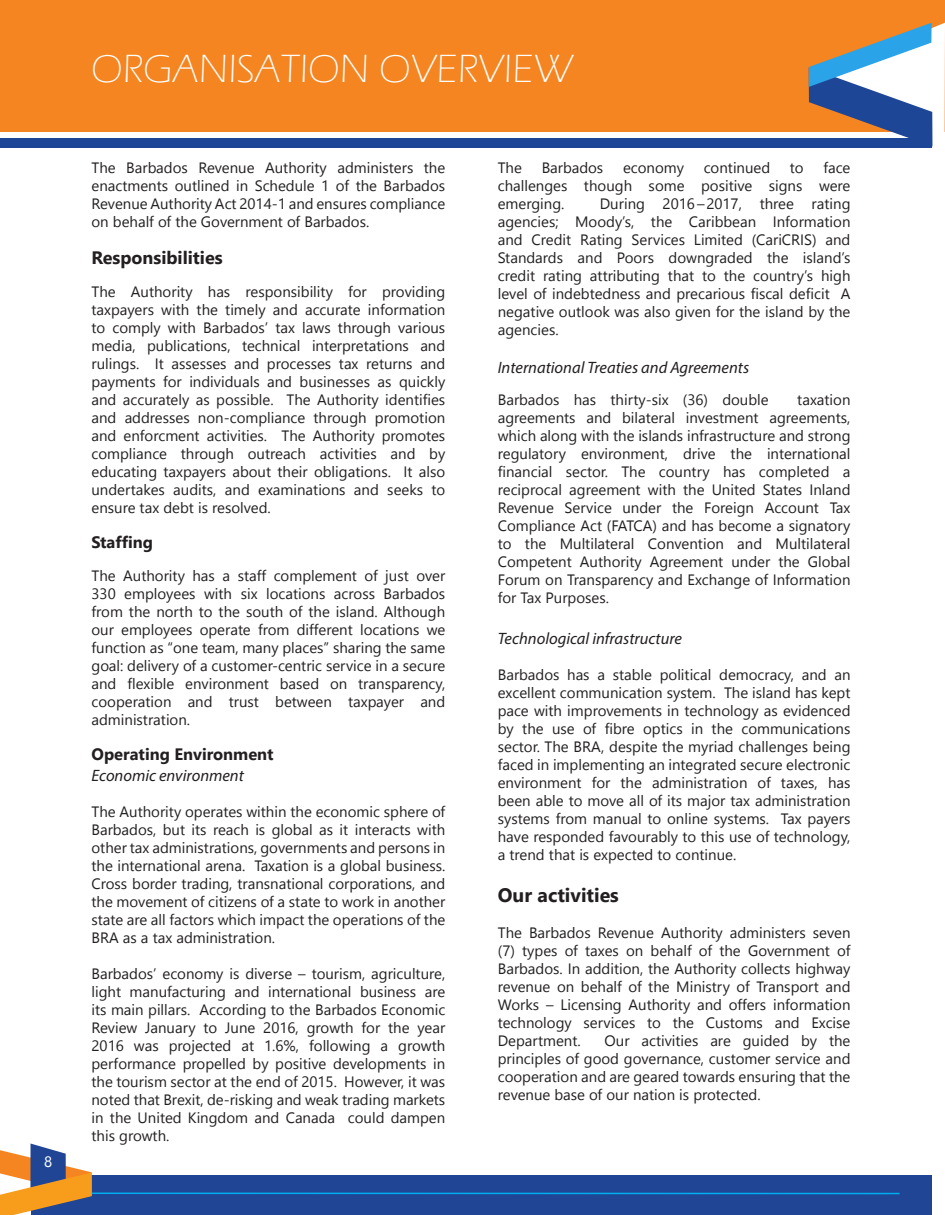
<style>
.page{position:relative;width:945px;height:1215px;background:#fff}
.page>*{position:absolute;margin:0;border:0;box-sizing:border-box;transform-origin:0 0}
.t1{font:300 40.5px "Eras ITC";color:#fff}
.t2{font:700 19.5px "Nirmala UI";color:#231f20}
.t3{font:700 18px "Nirmala UI";color:#231f20}
.t4{font:italic 16.5px "Myriad Pro";color:#231f20}
.t5{font:700 16.5px "Nirmala UI";color:#231f20}
.t6{font:15px/18px "Nirmala UI";color:#231f20;text-align:justify}
.t7{font:15px "Nirmala UI";color:#fff}
</style>
<div class="page">
<div style="left:31px;top:1176px;width:901px;height:39px;background:#1f4594"></div>
<hr style="left:81px;top:1193px;width:819px;height:1px;background:#00aeef">
<svg style="left:0;top:1144px;width:92px;height:71px"></svg>
<div style="left:0;top:0;width:945px;height:132px;background:#f58520"></div>
<div style="left:0;top:138px;width:931px;height:10px;background:#1e4697"></div>
<svg style="left:809px;top:23px;width:136px;height:125px"></svg>
<p class="t7" style="left:44px;top:1150px;width:10px">8</p>
<p class="t1" style="left:91px;top:46px;width:484px">ORGANISATION OVERVIEW</p>
<p class="t6" style="left:92px;top:158px;width:355px">The Barbados Revenue Authority administers the enactments outlined in Schedule 1 of the Barbados Revenue Authority Act 2014-1 and ensures compliance on behalf of the Government of Barbados.</p>
<p class="t3" style="left:92px;top:242px;width:133px">Responsibilities</p>
<p class="t6" style="left:92px;top:282px;width:355px">The Authority has responsibility for providing taxpayers with the timely and accurate information to comply with Barbados’ tax laws through various media, publications, technical interpretations and rulings. It assesses and processes tax returns and payments for individuals and businesses as quickly and accurately as possible. The Authority identifies and addresses non-compliance through promotion and enforcment activities. The Authority promotes compliance through outreach activities and by educating taxpayers about their obligations. It also undertakes audits, and examinations and seeks to ensure tax debt is resolved.</p>
<p class="t5" style="left:92px;top:528px;width:63px">Staffing</p>
<p class="t6" style="left:92px;top:566px;width:355px">The Authority has a staff complement of just over 330 employees with six locations across Barbados from the north to the south of the island. Although our employees operate from different locations we function as “one team, many places” sharing the same goal: delivery of a customer-centric service in a secure and flexible environment based on transparency, cooperation and trust between taxpayer and administration.</p>
<p class="t5" style="left:92px;top:740px;width:184px">Operating Environment</p>
<p class="t4" style="left:92px;top:766px;width:154px">Economic environment</p>
<p class="t6" style="left:92px;top:802px;width:355px">The Authority operates within the economic sphere of Barbados, but its reach is global as it interacts with other tax administrations, governments and persons in the international arena. Taxation is a global business.<br>Cross border trading, transnational corporations, and the movement of citizens of a state to work in another state are all factors which impact the operations of the BRA as a tax administration.</p>
<p class="t6" style="left:92px;top:964px;width:355px">Barbados’ economy is diverse – tourism, agriculture, light manufacturing and international business are its main pillars. According to the Barbados Economic Review January to June 2016, growth for the year 2016 was projected at 1.6%, following a growth performance propelled by positive developments in the tourism sector at the end of 2015. However, it was noted that Brexit, de-risking and weak trading markets in the United Kingdom and Canada could dampen this growth.</p>
<p class="t6" style="left:498px;top:158px;width:354px;text-indent:326px">face challenges though some positive signs were emerging.</p>
<p class="t6" style="left:498px;top:158px;width:26px">The</p>
<p class="t6" style="left:542px;top:158px;width:63px">Barbados</p>
<p class="t6" style="left:623px;top:158px;width:63px">economy</p>
<p class="t6" style="left:704px;top:158px;width:68px">continued</p>
<p class="t6" style="left:790px;top:158px;width:15px">to</p>
<p class="t6" style="left:498px;top:194px;width:354px;text-indent:102px">During 2016 –2017, three rating agencies; Moody’s, the Caribbean Information and Credit Rating Services Limited (CariCRIS) and Standards and Poors downgraded the island’s credit rating attributing that to the country’s high level of indebtedness and precarious fiscal deficit A negative outlook was also given for the island by the agencies.</p>
<p class="t4" style="left:498px;top:358px;width:253px">International Treaties and Agreements</p>
<p class="t6" style="left:498px;top:389px;width:272px">Barbados has thirty-six (36) double</p>
<p class="t6" style="left:498px;top:389px;width:354px;text-indent:299px">taxation agreements and bilateral investment agreements, which along with the islands infrastructure and strong regulatory environment, drive the international financial sector. The country has completed a reciprocal agreement with the United States Inland Revenue Service under the Foreign Account Tax Compliance Act (FATCA) and has become a signatory to the Multilateral Convention and Multilateral Competent Authority Agreement under the Global Forum on Transparency and Exchange of Information for Tax Purposes.</p>
<p class="t4" style="left:498px;top:628px;width:186px">Technological infrastructure</p>
<p class="t6" style="left:498px;top:665px;width:354px">Barbados has a stable political democracy, and an excellent communication system. The island has kept pace with improvements in technology as evidenced by the use of fibre optics in the communications sector. The BRA, despite the myriad challenges being faced in implementing an integrated secure electronic environment for the administration of taxes, has been able to move all of its major tax administration systems from manual to online systems. Tax payers have responded favourably to this use of technology, a trend that is expected to continue.</p>
<p class="t2" style="left:498px;top:878px;width:123px">Our activities</p>
<p class="t6" style="left:498px;top:922px;width:354px">The Barbados Revenue Authority administers seven (7) types of taxes on behalf of the Government of Barbados. In addition, the Authority collects highway revenue on behalf of the Ministry of Transport and Works – Licensing Authority and offers information technology services to the Customs and Excise Department.</p>
<p class="t6" style="left:498px;top:1030px;width:354px;text-indent:107px">Our activities are guided by the principles of good governance, customer service and cooperation and are geared towards ensuring that the revenue base of our nation is protected.</p>
</div>
